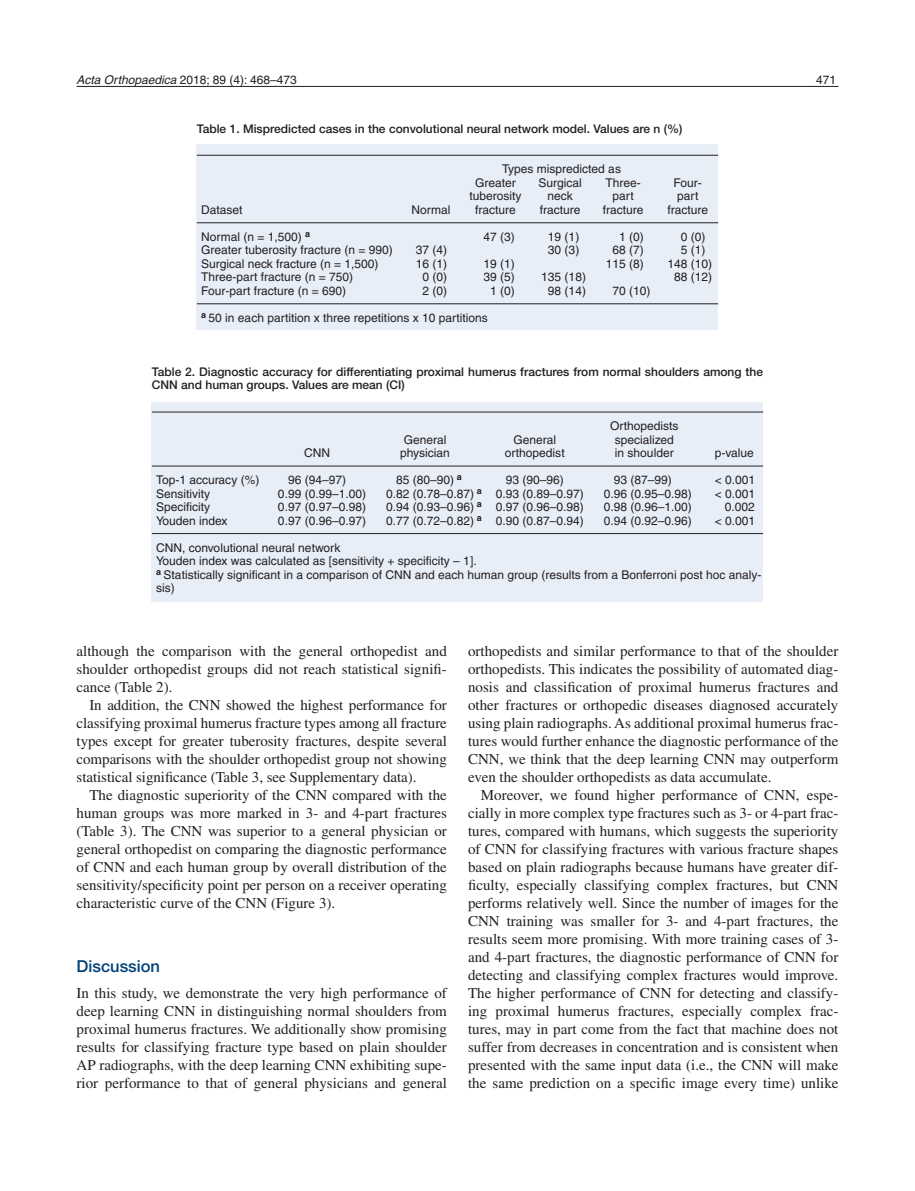
<style>
.page{position:relative;width:915px;height:1191px;background:#fff}
.page>*{position:absolute;margin:0;border:0;box-sizing:border-box;transform-origin:0 0}
.t1{font:500 16.5px "Helvetica Neue";color:#004279}
.t2{font:15px/18px "Times";color:#231f20;text-align:justify}
.t3{font:12px/13.5px "Helvetica";color:#231f20}
.t4{font:500 12px/13.5px "Helvetica Neue";color:#231f20}
.s1{font-style:italic}
</style>
<div class="page">
<hr style="left:77px;top:86px;width:761px;height:1px;background:#231f20">
<div style="left:197px;top:145px;width:521px;height:185px;background:#e8eef8"></div>
<hr style="left:197px;top:155px;width:521px;height:1px;background:#231f20">
<hr style="left:197px;top:222px;width:521px;height:1px;background:#231f20">
<hr style="left:197px;top:303px;width:521px;height:1px;background:#231f20">
<div style="left:152px;top:402px;width:610px;height:199px;background:#e8eef8"></div>
<hr style="left:152px;top:412px;width:610px;height:1px;background:#231f20">
<hr style="left:152px;top:466px;width:610px;height:1px;background:#231f20">
<hr style="left:152px;top:533px;width:610px;height:1px;background:#231f20">
<p class="t3" style="left:77px;top:74px;width:222px"><span class="s1">Acta Orthopaedica</span> 2018; 89 (4): 468–473</p>
<p class="t3" style="left:816px;top:74px;width:22px">471</p>
<p class="t4" style="left:197px;top:123px;width:487px">Table 1. Mispredicted cases in the convolutional neural network model. Values are n (%)</p>
<p class="t3" style="left:475px;top:163px;width:147px;text-indent:27px">Types mispredicted as<br>Greater</p>
<p class="t3" style="left:538px;top:177px;width:45px">Surgical</p>
<p class="t3" style="left:605px;top:177px;width:37px">Three-</p>
<p class="t3" style="left:673px;top:177px;width:30px">Four-</p>
<p class="t3" style="left:469px;top:190px;width:54px">tuberosity</p>
<p class="t3" style="left:547px;top:190px;width:27px">neck</p>
<p class="t3" style="left:612px;top:190px;width:23px">part</p>
<p class="t3" style="left:677px;top:190px;width:23px">part</p>
<p class="t3" style="left:201px;top:204px;width:43px">Dataset</p>
<p class="t3" style="left:411px;top:204px;width:40px">Normal</p>
<p class="t3" style="left:475px;top:204px;width:42px">fracture</p>
<p class="t3" style="left:539px;top:204px;width:42px">fracture</p>
<p class="t3" style="left:602px;top:204px;width:42px">fracture</p>
<p class="t3" style="left:667px;top:204px;width:42px">fracture</p>
<p class="t3" style="left:201px;top:231px;width:111px">Normal (n = 1,500) <sup>a</sup></p>
<p class="t3" style="left:483px;top:231px;width:33px">47 (3)</p>
<p class="t3" style="left:547px;top:231px;width:33px">19 (1)</p>
<p class="t3" style="left:619px;top:231px;width:26px">1 (0)</p>
<p class="t3" style="left:680px;top:231px;width:26px">0 (0)</p>
<p class="t3" style="left:201px;top:244px;width:193px">Greater tuberosity fracture (n = 990)</p>
<p class="t3" style="left:415px;top:244px;width:33px">37 (4)</p>
<p class="t3" style="left:547px;top:244px;width:33px">30 (3)</p>
<p class="t3" style="left:612px;top:244px;width:33px">68 (7)</p>
<p class="t3" style="left:680px;top:244px;width:26px">5 (1)</p>
<p class="t3" style="left:201px;top:258px;width:179px">Surgical neck fracture (n = 1,500)</p>
<p class="t3" style="left:415px;top:258px;width:33px">16 (1)</p>
<p class="t3" style="left:483px;top:258px;width:33px">19 (1)</p>
<p class="t3" style="left:605px;top:258px;width:40px">115 (8)</p>
<p class="t3" style="left:667px;top:258px;width:46px">148 (10)</p>
<p class="t3" style="left:201px;top:271px;width:154px">Three-part fracture (n = 750)</p>
<p class="t3" style="left:422px;top:271px;width:26px">0 (0)</p>
<p class="t3" style="left:483px;top:271px;width:33px">39 (5)</p>
<p class="t3" style="left:541px;top:271px;width:46px">135 (18)</p>
<p class="t3" style="left:673px;top:271px;width:40px">88 (12)</p>
<p class="t3" style="left:201px;top:285px;width:147px">Four-part fracture (n = 690)</p>
<p class="t3" style="left:422px;top:285px;width:26px">2 (0)</p>
<p class="t3" style="left:490px;top:285px;width:26px">1 (0)</p>
<p class="t3" style="left:547px;top:285px;width:40px">98 (14)</p>
<p class="t3" style="left:612px;top:285px;width:40px">70 (10)</p>
<p class="t3" style="left:201px;top:312px;width:288px"><sup>a</sup> 50 in each partition x three repetitions x 10 partitions</p>
<p class="t4" style="left:152px;top:366px;width:612px">Table 2. Diagnostic accuracy for differentiating proximal humerus fractures from normal shoulders among the<br>CNN and human groups. Values are mean (CI)</p>
<p class="t3" style="left:609px;top:420px;width:70px">Orthopedists</p>
<p class="t3" style="left:403px;top:434px;width:44px">General</p>
<p class="t3" style="left:513px;top:434px;width:44px">General</p>
<p class="t3" style="left:614px;top:434px;width:61px">specialized</p>
<p class="t3" style="left:304px;top:447px;width:27px">CNN</p>
<p class="t3" style="left:400px;top:447px;width:51px">physician</p>
<p class="t3" style="left:504px;top:447px;width:61px">orthopedist</p>
<p class="t3" style="left:614px;top:447px;width:60px">in shoulder</p>
<p class="t3" style="left:714px;top:447px;width:41px">p-value</p>
<p class="t3" style="left:156px;top:474px;width:105px">Top-1 accuracy (%)</p>
<p class="t3" style="left:288px;top:474px;width:60px">96 (94–97)</p>
<p class="t3" style="left:396px;top:474px;width:67px">85 (80–90) <sup>a</sup></p>
<p class="t3" style="left:505px;top:474px;width:60px">93 (90–96)</p>
<p class="t3" style="left:613px;top:474px;width:60px">93 (87–99)</p>
<p class="t3" style="left:714px;top:474px;width:42px">&lt; 0.001</p>
<p class="t3" style="left:156px;top:488px;width:56px">Sensitivity</p>
<p class="t3" style="left:278px;top:488px;width:90px">0.99 (0.99–1.00)</p>
<p class="t3" style="left:386px;top:488px;width:199px">0.82 (0.78–0.87) <sup>a</sup> 0.93 (0.89–0.97)</p>
<p class="t3" style="left:603px;top:488px;width:90px">0.96 (0.95–0.98)</p>
<p class="t3" style="left:714px;top:488px;width:42px">&lt; 0.001</p>
<p class="t3" style="left:156px;top:501px;width:56px">Specificity</p>
<p class="t3" style="left:278px;top:501px;width:90px">0.97 (0.97–0.98)</p>
<p class="t3" style="left:386px;top:501px;width:199px">0.94 (0.93–0.96) <sup>a</sup> 0.97 (0.96–0.98)</p>
<p class="t3" style="left:603px;top:501px;width:90px">0.98 (0.96–1.00)</p>
<p class="t3" style="left:724px;top:501px;width:32px">0.002</p>
<p class="t3" style="left:156px;top:515px;width:73px">Youden index</p>
<p class="t3" style="left:278px;top:515px;width:90px">0.97 (0.96–0.97)</p>
<p class="t3" style="left:386px;top:515px;width:199px">0.77 (0.72–0.82) <sup>a</sup> 0.90 (0.87–0.94)</p>
<p class="t3" style="left:603px;top:515px;width:90px">0.94 (0.92–0.96)</p>
<p class="t3" style="left:714px;top:515px;width:42px">&lt; 0.001</p>
<p class="t3" style="left:156px;top:542px;width:606px">CNN, convolutional neural network<br>Youden index was calculated as [sensitivity + specificity – 1].<br><sup>a</sup> Statistically significant in a comparison of CNN and each human group (results from a Bonferroni post hoc analy&shy;sis)</p>
<p class="t2" style="left:77px;top:643px;width:371px">although the comparison with the general orthopedist and shoulder orthopedist groups did not reach statistical signifi&shy;cance (Table 2).</p>
<p class="t2" style="left:77px;top:697px;width:372px;text-indent:13px">In addition, the CNN showed the highest performance for classifying proximal humerus fracture types among all fracture types except for greater tuberosity fractures, despite several comparisons with the shoulder orthopedist group not showing statistical significance (Table 3, see Supplementary data).</p>
<p class="t2" style="left:77px;top:787px;width:371px;text-indent:13px">The diagnostic superiority of the CNN compared with the human groups was more marked in 3- and 4-part fractures (Table 3). The CNN was superior to a general physician or general orthopedist on comparing the diagnostic performance of CNN and each human group by overall distribution of the sensitivity/specificity point per person on a receiver operating characteristic curve of the CNN (Figure 3).</p>
<p class="t1" style="left:77px;top:960px;width:85px">Discussion</p>
<p class="t2" style="left:77px;top:985px;width:371px">In this study, we demonstrate the very high performance of deep learning CNN in distinguishing normal shoulders from proximal humerus fractures. We additionally show promising results for classifying fracture type based on plain shoulder AP radiographs, with the deep learning CNN exhibiting supe&shy;rior performance to that of general physicians and general</p>
<p class="t2" style="left:468px;top:643px;width:371px">orthopedists and similar performance to that of the shoulder orthopedists. This indicates the possibility of automated diag&shy;nosis and classification of proximal humerus fractures and other fractures or orthopedic diseases diagnosed accurately using plain radiographs. As additional proximal humerus frac&shy;tures would further enhance the diagnostic performance of the CNN, we think that the deep learning CNN may outperform even the shoulder orthopedists as data accumulate.</p>
<p class="t2" style="left:468px;top:787px;width:371px;text-indent:13px">Moreover, we found higher performance of CNN, espe&shy;cially in more complex type fractures such as 3- or 4-part frac&shy;tures, compared with humans, which suggests the superiority of CNN for classifying fractures with various fracture shapes based on plain radiographs because humans have greater dif&shy;ficulty, especially classifying complex fractures, but CNN performs relatively well. Since the number of images for the CNN training was smaller for 3- and 4-part fractures, the results seem more promising. With more training cases of 3- and 4-part fractures, the diagnostic performance of CNN for detecting and classifying complex fractures would improve.<br>The higher performance of CNN for detecting and classify&shy;ing proximal humerus fractures, especially complex frac&shy;tures, may in part come from the fact that machine does not suffer from decreases in concentration and is consistent when presented with the same input data (i.e., the CNN will make the same prediction on a specific image every time) unlike</p>
</div>
